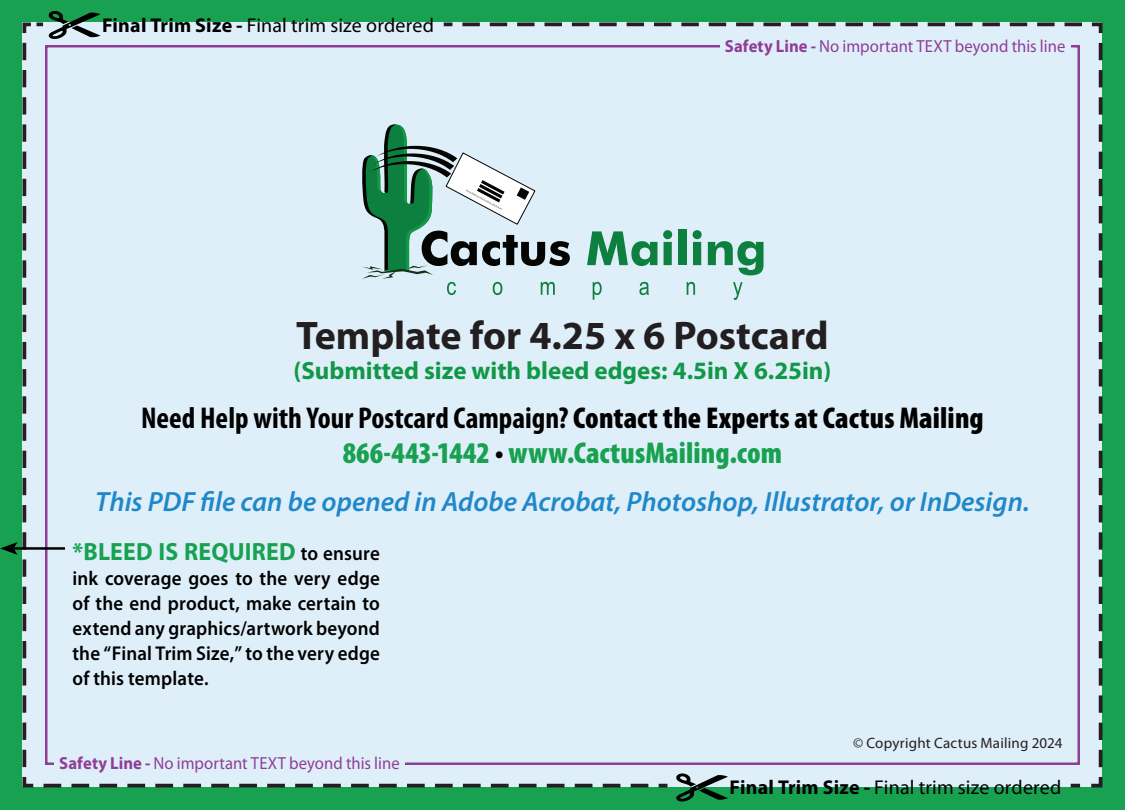
<style>
.page{position:relative;width:1125px;height:810px;background:#18a151}
.page>*{position:absolute;margin:0;border:0;box-sizing:border-box;transform-origin:0 0}
.t1{font:700 40px "Myriad Pro";color:#231f20}
.t2{font:700 condensed 30.25px "Myriad Pro";color:#010101}
.t3{font:900 condensed 30.25px "Myriad Pro";letter-spacing:.005em;color:#18a151}
.t4{font:italic 600 28px "Myriad Pro";color:#2088c9}
.t5{font:700 25px "Myriad Pro";color:#119847}
.t6{font:700 25px "Myriad Pro";letter-spacing:.01em;color:#18a151;scale:.95 1}
.t7{font:600 20px/25px "Myriad Pro";letter-spacing:.01em;color:#000001;text-align:justify;scale:.95 1}
.t8{font:20px "Myriad Pro";letter-spacing:.005em;color:#000001}
.t9{font:17.5px "Myriad Pro";letter-spacing:.005em;color:#8f3e97;scale:.95 1}
.t10{font:15px "Myriad Pro";letter-spacing:.015em;color:#231f20}
.s1{font-weight:700}
.s2{font-weight:900}
.s3{color:#010101}
.s4{font-weight:600;font-size:20px;color:#000001}
</style>
<div class="page">
<svg style="left:49px;top:11px;width:52px;height:10px"></svg>
<svg style="left:676px;top:789px;width:52px;height:13px"></svg>
<div style="left:671px;top:22px;width:432px;height:767px;background:#dfeff9"></div>
<div style="left:22px;top:21px;width:649px;height:767px;background:#dfeff9"></div>
<hr style="left:14px;top:547px;width:51px;height:3px;background:#000001">
<svg style="left:0;top:38px;width:26px;height:729px"></svg>
<svg style="left:587px;top:231px;width:70px;height:35px"></svg>
<svg style="left:663px;top:230px;width:9px;height:35px"></svg>
<div style="left:679px;top:229px;width:8px;height:36px;background:#0d7f3f"></div>
<svg style="left:693px;top:230px;width:9px;height:35px"></svg>
<svg style="left:708px;top:241px;width:56px;height:34px"></svg>
<svg style="left:593px;top:282px;width:9px;height:18px"></svg>
<svg style="left:639px;top:282px;width:10px;height:13px"></svg>
<svg style="left:687px;top:282px;width:8px;height:13px"></svg>
<svg style="left:733px;top:282px;width:10px;height:18px"></svg>
<svg style="left:361px;top:124px;width:209px;height:171px"></svg>
<p class="t8" style="left:102px;top:13px;width:333px"><span class="s1">Final Trim Size -</span> Final trim size ordered</p>
<p class="t9" style="left:725px;top:35px;width:360px"><span class="s1">Safety Line -</span> No important TEXT beyond this line</p>
<p class="t1" style="left:296px;top:310px;width:534px">Template for 4.25 x 6 Postcard</p>
<p class="t5" style="left:294px;top:355px;width:539px">(Submitted size with bleed edges: 4.5in X 6.25in)</p>
<p class="t2" style="left:141px;top:399px;width:844px">Need Help with Your Postcard Campaign? <span class="s2">Contact the Experts at Cactus Mailing</span></p>
<p class="t3" style="left:343px;top:436px;width:441px">866-443-1442 <span class="s3">•</span> www.CactusMailing.com</p>
<p class="t4" style="left:95px;top:483px;width:936px">This PDF file can be opened in Adobe Acrobat, Photoshop, Illustrator, or InDesign.</p>
<p class="t6" style="left:72px;top:536px;width:325px">*BLEED IS REQUIRED <span class="s4">to ensure</span></p>
<p class="t7" style="left:72px;top:566px;width:325px">ink coverage goes to the very edge of the end product, make certain to extend any graphics/artwork beyond the “Final Trim Size,” to the very edge of this template.</p>
<p class="t9" style="left:59px;top:753px;width:360px"><span class="s1">Safety Line -</span> No important TEXT beyond this line</p>
<p class="t10" style="left:853px;top:734px;width:211px">© Copyright Cactus Mailing 2024</p>
<p class="t8" style="left:730px;top:775px;width:333px"><span class="s1">Final Trim Size -</span> Final trim size ordered</p>
</div>
